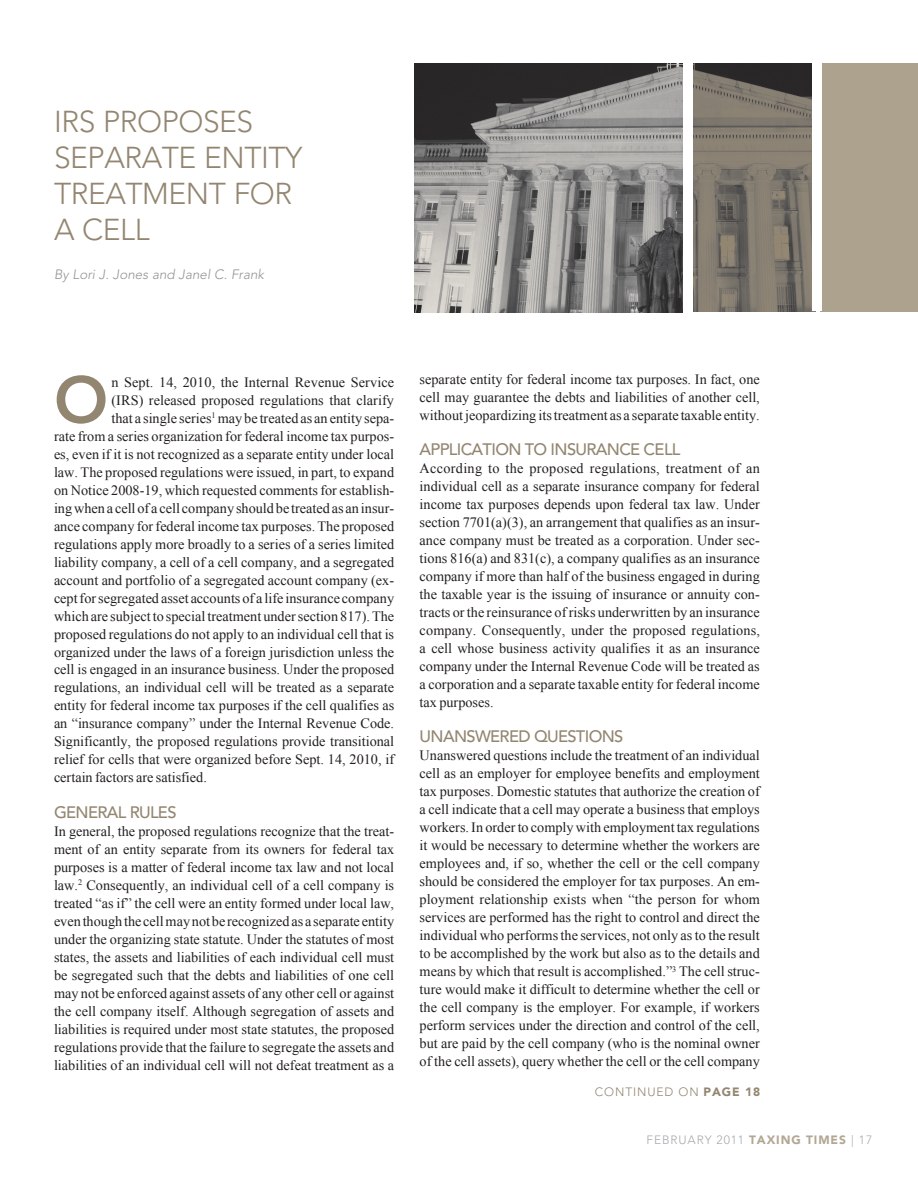
<style>
.page{position:relative;width:918px;height:1188px;background:#fff}
.page>*{position:absolute;margin:0;border:0;box-sizing:border-box;transform-origin:0 0}
.t1{font:800 65.1px "Avenir";color:#938671}
.t2{font:300 30px/36px "Avenir";letter-spacing:-.015em;color:#938671}
.t3{font:500 16.5px "Avenir";letter-spacing:-.04em;color:#938671}
.t4{font:14.25px/18px "Times New Roman";color:#231f20;text-align:justify}
.t5{font:italic 300 13.5px "Avenir";color:#939598}
.t6{font:300 12px "Avenir";letter-spacing:.075em;color:#a8a9ad}
.t7{font:300 12px "Avenir";letter-spacing:.075em;color:#938671}
.s1{font-weight:900}
.s2{font-weight:900;color:#b2a794}
</style>
<div class="page">
<img style="left:414px;top:63px;width:269px;height:249px">
<img style="left:693px;top:63px;width:119px;height:248px">
<div style="left:821px;top:63px;width:97px;height:248px;background:#ada28e"></div>
<div style="left:812px;top:62px;width:10px;height:249px;background:#fff"></div>
<h2 class="t2" style="left:54px;top:104px;width:250px">IRS PROPOSES<br>SEPARATE ENTITY<br>TREATMENT FOR<br>A CELL</h2>
<p class="t5" style="left:54px;top:266px;width:212px">By Lori J. Jones and Janel C. Frank</p>
<h1 class="t1" style="left:54px;top:361px;width:56px">O</h1>
<p class="t4" style="left:111px;top:373px;width:284px">n Sept. 14, 2010, the Internal Revenue Service</p>
<p class="t4" style="left:111px;top:391px;width:284px">(IRS) released proposed regulations that clarify</p>
<p class="t4" style="left:111px;top:409px;width:284px">that a single series<sup>1</sup> may be treated as an entity sepa-</p>
<p class="t4" style="left:54px;top:427px;width:342px">rate from a series organization for federal income tax purpos-</p>
<p class="t4" style="left:54px;top:445px;width:342px">es, even if it is not recognized as a separate entity under local</p>
<p class="t4" style="left:54px;top:463px;width:342px">law. The proposed regulations were issued, in part, to expand</p>
<p class="t4" style="left:54px;top:481px;width:342px">on Notice 2008-19, which requested comments for establish-</p>
<p class="t4" style="left:54px;top:499px;width:342px">ing when a cell of a cell company should be treated as an insur-</p>
<p class="t4" style="left:54px;top:517px;width:342px">ance company for federal income tax purposes. The proposed</p>
<p class="t4" style="left:54px;top:535px;width:342px">regulations apply more broadly to a series of a series limited</p>
<p class="t4" style="left:54px;top:553px;width:342px">liability company, a cell of a cell company, and a segregated</p>
<p class="t4" style="left:54px;top:571px;width:342px">account and portfolio of a segregated account company (ex-</p>
<p class="t4" style="left:54px;top:589px;width:342px">cept for segregated asset accounts of a life insurance company</p>
<p class="t4" style="left:54px;top:607px;width:342px">which are subject to special treatment under section 817). The</p>
<p class="t4" style="left:54px;top:625px;width:342px">proposed regulations do not apply to an individual cell that is</p>
<p class="t4" style="left:54px;top:643px;width:342px">organized under the laws of a foreign jurisdiction unless the</p>
<p class="t4" style="left:54px;top:661px;width:342px">cell is engaged in an insurance business. Under the proposed</p>
<p class="t4" style="left:54px;top:679px;width:342px">regulations, an individual cell will be treated as a separate</p>
<p class="t4" style="left:54px;top:697px;width:342px">entity for federal income tax purposes if the cell qualifies as</p>
<p class="t4" style="left:54px;top:715px;width:342px">an “insurance company” under the Internal Revenue Code.</p>
<p class="t4" style="left:54px;top:733px;width:342px">Significantly, the proposed regulations provide transitional</p>
<p class="t4" style="left:54px;top:751px;width:342px">relief for cells that were organized before Sept. 14, 2010, if</p>
<p class="t4" style="left:54px;top:768px;width:154px">certain factors are satisfied.</p>
<p class="t3" style="left:54px;top:803px;width:124px">GENERAL RULES</p>
<p class="t4" style="left:54px;top:822px;width:342px">In general, the proposed regulations recognize that the treat&shy;ment of an entity separate from its owners for federal tax purposes is a matter of federal income tax law and not local law.<sup>2</sup> Consequently, an individual cell of a cell company is treated “as if” the cell were an entity formed under local law, even though the cell may not be recognized as a separate entity under the organizing state statute. Under the statutes of most states, the assets and liabilities of each individual cell must be segregated such that the debts and liabilities of one cell may not be enforced against assets of any other cell or against the cell company itself. Although segregation of assets and liabilities is required under most state statutes, the proposed regulations provide that the failure to segregate the assets and liabilities of an individual cell will not defeat treatment as a</p>
<p class="t4" style="left:420px;top:370px;width:342px">separate entity for federal income tax purposes. In fact, one cell may guarantee the debts and liabilities of another cell, without jeopardizing its treatment as a separate taxable entity.</p>
<p class="t3" style="left:420px;top:440px;width:262px">APPLICATION TO INSURANCE CELL</p>
<p class="t4" style="left:420px;top:459px;width:342px">According to the proposed regulations, treatment of an individual cell as a separate insurance company for federal income tax purposes depends upon federal tax law. Under section 7701(a)(3), an arrangement that qualifies as an insur&shy;ance company must be treated as a corporation. Under sec&shy;tions 816(a) and 831(c), a company qualifies as an insurance company if more than half of the business engaged in during the taxable year is the issuing of insurance or annuity con&shy;tracts or the reinsurance of risks underwritten by an insurance company. Consequently, under the proposed regulations, a cell whose business activity qualifies it as an insurance company under the Internal Revenue Code will be treated as a corporation and a separate taxable entity for federal income tax purposes.</p>
<p class="t3" style="left:420px;top:727px;width:205px">UNANSWERED QUESTIONS</p>
<p class="t4" style="left:420px;top:746px;width:342px">Unanswered questions include the treatment of an individual cell as an employer for employee benefits and employment tax purposes. Domestic statutes that authorize the creation of a cell indicate that a cell may operate a business that employs workers. In order to comply with employment tax regulations it would be necessary to determine whether the workers are employees and, if so, whether the cell or the cell company should be considered the employer for tax purposes. An em&shy;ployment relationship exists when “the person for whom services are performed has the right to control and direct the individual who performs the services, not only as to the result to be accomplished by the work but also as to the details and means by which that result is accomplished.”<sup>3</sup> The cell struc&shy;ture would make it difficult to determine whether the cell or the cell company is the employer. For example, if workers perform services under the direction and control of the cell, but are paid by the cell company (who is the nominal owner of the cell assets), query whether the cell or the cell company</p>
<p class="t7" style="left:595px;top:1084px;width:167px">CONTINUED ON <span class="s1">PAGE 18</span></p>
<p class="t6" style="left:646px;top:1132px;width:227px">FEBRUARY 2011 <span class="s2">TAXING TIMES</span> | 17</p>
</div>
